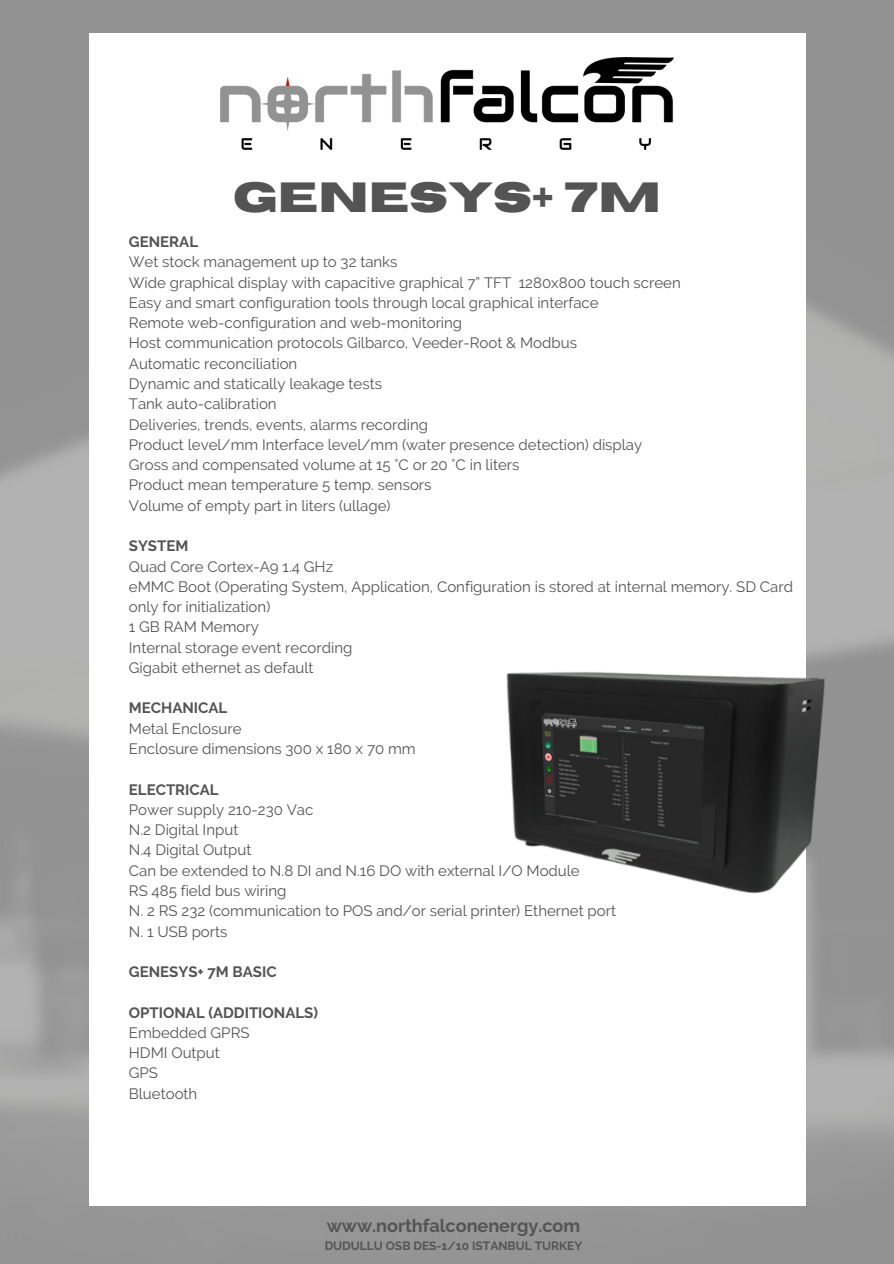
<style>
.page{position:relative;width:894px;height:1264px;background:#fff}
.page>*{position:absolute;margin:0;border:0;box-sizing:border-box;transform-origin:0 0}
.t1{font:700 42px "Horizon";color:#545454}
.t2{font:700 18px "Raleway";color:#545454}
.t3{font:15px/20.2px "Raleway";color:#545454}
.t4{font:700 15px "Raleway";color:#545454}
.t5{font:700 12px "Raleway";color:#545454}
</style>
<div class="page">
<img style="left:221px;top:57px;width:452px;height:92px">
<img style="left:506px;top:618px;width:344px;height:355px">
<p class="t1" style="left:233px;top:177px;width:429px">GENESYS+ 7M</p>
<p class="t4" style="left:129px;top:233px;width:71px">GENERAL</p>
<p class="t3" style="left:129px;top:252px;width:270px">Wet stock management up to 32 tanks</p>
<p class="t3" style="left:129px;top:272px;width:553px">Wide graphical display with capacitive graphical 7” TFT 1280x800 touch screen</p>
<p class="t3" style="left:129px;top:292px;width:471px">Easy and smart configuration tools through local graphical interface</p>
<p class="t3" style="left:129px;top:313px;width:335px">Remote web-configuration and web-monitoring</p>
<p class="t3" style="left:129px;top:333px;width:449px">Host communication protocols Gilbarco, Veeder-Root &amp; Modbus</p>
<p class="t3" style="left:129px;top:353px;width:170px">Automatic reconciliation</p>
<p class="t3" style="left:129px;top:373px;width:254px">Dynamic and statically leakage tests</p>
<p class="t3" style="left:129px;top:394px;width:149px">Tank auto-calibration</p>
<p class="t3" style="left:129px;top:414px;width:300px">Deliveries, trends, events, alarms recording</p>
<p class="t3" style="left:129px;top:434px;width:514px">Product level/mm Interface level/mm (water presence detection) display</p>
<p class="t3" style="left:129px;top:454px;width:392px">Gross and compensated volume at 15 °C or 20 °C in liters</p>
<p class="t3" style="left:129px;top:475px;width:304px">Product mean temperature 5 temp. sensors</p>
<p class="t3" style="left:129px;top:495px;width:263px">Volume of empty part in liters (ullage)</p>
<p class="t4" style="left:129px;top:537px;width:61px">SYSTEM</p>
<p class="t3" style="left:129px;top:556px;width:206px">Quad Core Cortex-A9 1.4 GHz</p>
<p class="t3" style="left:129px;top:576px;width:665px">eMMC Boot (Operating System, Application, Configuration is stored at internal memory. SD Card only for initialization)</p>
<p class="t3" style="left:129px;top:617px;width:131px">1 GB RAM Memory</p>
<p class="t3" style="left:129px;top:637px;width:225px">Internal storage event recording</p>
<p class="t3" style="left:129px;top:657px;width:186px">Gigabit ethernet as default</p>
<p class="t4" style="left:129px;top:699px;width:100px">MECHANICAL</p>
<p class="t3" style="left:129px;top:718px;width:114px">Metal Enclosure</p>
<p class="t3" style="left:129px;top:738px;width:288px">Enclosure dimensions 300 x 180 x 70 mm</p>
<p class="t4" style="left:129px;top:780px;width:91px">ELECTRICAL</p>
<p class="t3" style="left:129px;top:799px;width:186px">Power supply 210-230 Vac</p>
<p class="t3" style="left:129px;top:819px;width:111px">N.2 Digital Input</p>
<p class="t3" style="left:129px;top:840px;width:124px">N.4 Digital Output</p>
<p class="t3" style="left:129px;top:860px;width:452px">Can be extended to N.8 DI and N.16 DO with external I/O Module</p>
<p class="t3" style="left:129px;top:880px;width:159px">RS 485 field bus wiring</p>
<p class="t3" style="left:129px;top:900px;width:488px">N. 2 RS 232 (communication to POS and/or serial printer) Ethernet port</p>
<p class="t3" style="left:129px;top:921px;width:100px">N. 1 USB ports</p>
<p class="t4" style="left:129px;top:962px;width:149px">GENESYS+ 7M BASIC</p>
<p class="t4" style="left:129px;top:1003px;width:191px">OPTIONAL (ADDITIONALS)</p>
<p class="t3" style="left:129px;top:1022px;width:122px">Embedded GPRS</p>
<p class="t3" style="left:129px;top:1042px;width:92px">HDMI Output</p>
<p class="t3" style="left:129px;top:1062px;width:31px">GPS</p>
<p class="t3" style="left:129px;top:1083px;width:70px">Bluetooth</p>
<p class="t2" style="left:327px;top:1214px;width:255px">www.northfalconenergy.com</p>
<p class="t5" style="left:324px;top:1238px;width:259px">DUDULLU OSB DES-1/10 ISTANBUL TURKEY</p>
</div>
